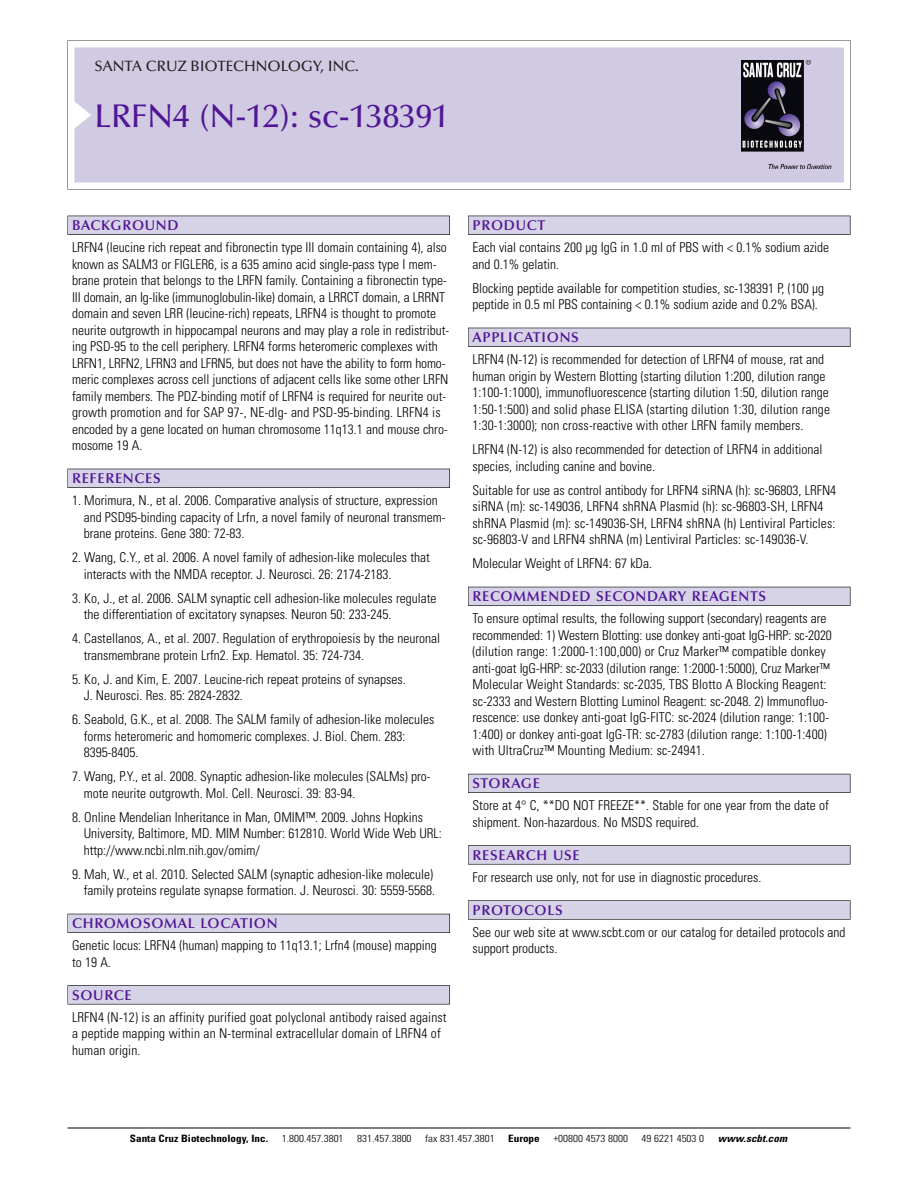
<style>
.page{position:relative;width:918px;height:1188px;background:#fff}
.page>*{position:absolute;margin:0;border:0;box-sizing:border-box;transform-origin:0 0}
.t1{font:500 33px "Optima";color:#511695}
.t2{font:500 15px "Optima";color:#231f20}
.t3{font:600 14.25px "Optima";letter-spacing:.05em;color:#511695}
.t4{font:300 condensed 13.5px/16.5px "Univers";color:#000}
.t5{font:300 condensed 10.2px "Univers";color:#000;scale:1.1 1}
.t6{font:700 condensed 10.2px "Univers";color:#000;scale:1.1 1}
.t7{font:italic 700 condensed 10.2px "Univers";letter-spacing:.005em;color:#000;scale:1.1 1}
</style>
<div class="page">
<svg style="left:68px;top:40px;width:783px;height:149px"></svg>
<div style="left:74px;top:47px;width:770px;height:135px;background:#d1cae3"></div>
<img style="left:741px;top:60px;width:90px;height:108px">
<div style="left:68px;top:216px;width:382px;height:19px;background:#525155"></div>
<div style="left:68px;top:216px;width:381px;height:18px;background:#d7d3e7"></div>
<div style="left:68px;top:469px;width:382px;height:19px;background:#515055"></div>
<div style="left:68px;top:469px;width:381px;height:18px;background:#d7d3e7"></div>
<div style="left:68px;top:914px;width:382px;height:19px;background:#525158"></div>
<div style="left:68px;top:914px;width:381px;height:18px;background:#d7d3e7"></div>
<div style="left:68px;top:985px;width:382px;height:19px;background:#575759"></div>
<div style="left:68px;top:986px;width:381px;height:18px;background:#d7d3e7"></div>
<div style="left:468px;top:216px;width:382px;height:19px;background:#525155"></div>
<div style="left:468px;top:216px;width:382px;height:18px;background:#d7d3e7"></div>
<div style="left:468px;top:328px;width:382px;height:19px;background:#515055"></div>
<div style="left:468px;top:328px;width:382px;height:18px;background:#d7d3e7"></div>
<div style="left:468px;top:587px;width:382px;height:19px;background:#525158"></div>
<div style="left:468px;top:587px;width:382px;height:18px;background:#d7d3e7"></div>
<div style="left:468px;top:774px;width:382px;height:19px;background:#54535a"></div>
<div style="left:468px;top:774px;width:382px;height:18px;background:#d7d3e7"></div>
<svg style="left:468px;top:845px;width:382px;height:20px"></svg>
<div style="left:468px;top:846px;width:382px;height:18px;background:#d7d3e7"></div>
<div style="left:468px;top:900px;width:382px;height:20px;background:#666667"></div>
<div style="left:468px;top:901px;width:382px;height:18px;background:#d7d3e7"></div>
<hr style="left:68px;top:1128px;width:782px;height:1px;background:#000">
<p class="t2" style="left:94px;top:61px;width:266px">SANTA CRUZ BIOTECHNOLOGY, INC.</p>
<h1 class="t1" style="left:94px;top:103px;width:356px">LRFN4 (N-12): sc-138391</h1>
<p class="t3" style="left:72px;top:219px;width:108px">BACKGROUND</p>
<p class="t4" style="left:72px;top:240px;width:379px">LRFN4 (leucine rich repeat and fibronectin type III domain containing 4), also known as SALM3 or FIGLER6, is a 635 amino acid single-pass type I mem&shy;brane protein that belongs to the LRFN family. Containing a fibronectin type-III domain, an Ig-like (immunoglobulin-like) domain, a LRRCT domain, a LRRNT domain and seven LRR (leucine-rich) repeats, LRFN4 is thought to promote neurite outgrowth in hippocampal neurons and may play a role in redistribut&shy;ing PSD-95 to the cell periphery. LRFN4 forms heteromeric complexes with LRFN1, LRFN2, LFRN3 and LFRN5, but does not have the ability to form homo&shy;meric complexes across cell junctions of adjacent cells like some other LRFN family members. The PDZ-binding motif of LRFN4 is required for neurite out&shy;growth promotion and for SAP 97-, NE-dlg- and PSD-95-binding. LRFN4 is encoded by a gene located on human chromosome 11q13.1 and mouse chro&shy;mosome 19 A.</p>
<p class="t3" style="left:72px;top:473px;width:90px">REFERENCES</p>
<p class="t4" style="left:84px;top:493px;width:363px;text-indent:-12px">1. Morimura, N., et al. 2006. Comparative analysis of structure, expression and PSD95-binding capacity of Lrfn, a novel family of neuronal transmem&shy;brane proteins. Gene 380: 72-83.</p>
<p class="t4" style="left:84px;top:550px;width:348px;text-indent:-12px">2. Wang, C.Y., et al. 2006. A novel family of adhesion-like molecules that interacts with the NMDA receptor. J. Neurosci. 26: 2174-2183.</p>
<p class="t4" style="left:84px;top:591px;width:354px;text-indent:-12px">3. Ko, J., et al. 2006. SALM synaptic cell adhesion-like molecules regulate the differentiation of excitatory synapses. Neuron 50: 233-245.</p>
<p class="t4" style="left:84px;top:631px;width:358px;text-indent:-12px">4. Castellanos, A., et al. 2007. Regulation of erythropoiesis by the neuronal transmembrane protein Lrfn2. Exp. Hematol. 35: 724-734.</p>
<p class="t4" style="left:84px;top:672px;width:324px;text-indent:-12px">5. Ko, J. and Kim, E. 2007. Leucine-rich repeat proteins of synapses.<br>J. Neurosci. Res. 85: 2824-2832.</p>
<p class="t4" style="left:84px;top:712px;width:352px;text-indent:-12px">6. Seabold, G.K., et al. 2008. The SALM family of adhesion-like molecules forms heteromeric and homomeric complexes. J. Biol. Chem. 283:<br>8395-8405.</p>
<p class="t4" style="left:84px;top:769px;width:348px;text-indent:-12px">7. Wang, P.Y., et al. 2008. Synaptic adhesion-like molecules (SALMs) pro&shy;mote neurite outgrowth. Mol. Cell. Neurosci. 39: 83-94.</p>
<p class="t4" style="left:84px;top:810px;width:360px;text-indent:-12px">8. Online Mendelian Inheritance in Man, OMIM™. 2009. Johns Hopkins<br>University, Baltimore, MD. MIM Number: 612810. World Wide Web URL: http://www.ncbi.nlm.nih.gov/omim/</p>
<p class="t4" style="left:72px;top:867px;width:365px;text-align:right">9. Mah, W., et al. 2010. Selected SALM (synaptic adhesion-like molecule) family proteins regulate synapse formation. J. Neurosci. 30: 5559-5568.</p>
<p class="t3" style="left:72px;top:918px;width:207px">CHROMOSOMAL LOCATION</p>
<p class="t4" style="left:72px;top:938px;width:366px">Genetic locus: LRFN4 (human) mapping to 11q13.1; Lrfn4 (mouse) mapping to 19 A.</p>
<p class="t3" style="left:72px;top:989px;width:61px">SOURCE</p>
<p class="t4" style="left:72px;top:1010px;width:376px">LRFN4 (N-12) is an affinity purified goat polyclonal antibody raised against a peptide mapping within an N-terminal extracellular domain of LRFN4 of human origin.</p>
<p class="t3" style="left:473px;top:219px;width:74px">PRODUCT</p>
<p class="t4" style="left:473px;top:240px;width:358px">Each vial contains 200 µg IgG in 1.0 ml of PBS with &lt; 0.1% sodium azide and 0.1% gelatin.</p>
<p class="t4" style="left:473px;top:281px;width:353px">Blocking peptide available for competition studies, sc-138391 P, (100 µg peptide in 0.5 ml PBS containing &lt; 0.1% sodium azide and 0.2% BSA).</p>
<p class="t3" style="left:473px;top:332px;width:108px">APPLICATIONS</p>
<p class="t4" style="left:473px;top:352px;width:359px">LRFN4 (N-12) is recommended for detection of LRFN4 of mouse, rat and human origin by Western Blotting (starting dilution 1:200, dilution range 1:100-1:1000), immunofluorescence (starting dilution 1:50, dilution range 1:50-1:500) and solid phase ELISA (starting dilution 1:30, dilution range 1:30-1:3000); non cross-reactive with other LRFN family members.</p>
<p class="t4" style="left:473px;top:442px;width:351px">LRFN4 (N-12) is also recommended for detection of LRFN4 in additional species, including canine and bovine.</p>
<p class="t4" style="left:473px;top:483px;width:365px">Suitable for use as control antibody for LRFN4 siRNA (h): sc-96803, LRFN4 siRNA (m): sc-149036, LRFN4 shRNA Plasmid (h): sc-96803-SH, LRFN4 shRNA Plasmid (m): sc-149036-SH, LRFN4 shRNA (h) Lentiviral Particles: sc-96803-V and LRFN4 shRNA (m) Lentiviral Particles: sc-149036-V.</p>
<p class="t4" style="left:473px;top:556px;width:181px">Molecular Weight of LRFN4: 67 kDa.</p>
<p class="t3" style="left:473px;top:591px;width:295px">RECOMMENDED SECONDARY REAGENTS</p>
<p class="t4" style="left:473px;top:611px;width:361px">To ensure optimal results, the following support (secondary) reagents are recommended: 1) Western Blotting: use donkey anti-goat IgG-HRP: sc-2020 (dilution range: 1:2000-1:100,000) or Cruz Marker™ compatible donkey anti-goat IgG-HRP: sc-2033 (dilution range: 1:2000-1:5000), Cruz Marker™ Molecular Weight Standards: sc-2035, TBS Blotto A Blocking Reagent: sc-2333 and Western Blotting Luminol Reagent: sc-2048. 2) Immunofluo&shy;rescence: use donkey anti-goat IgG-FITC: sc-2024 (dilution range: 1:100- 1:400) or donkey anti-goat IgG-TR: sc-2783 (dilution range: 1:100-1:400) with UltraCruz™ Mounting Medium: sc-24941.</p>
<p class="t3" style="left:473px;top:778px;width:69px">STORAGE</p>
<p class="t4" style="left:473px;top:798px;width:358px">Store at 4° C, **DO NOT FREEZE**. Stable for one year from the date of shipment. Non-hazardous. No MSDS required.</p>
<p class="t3" style="left:473px;top:849px;width:109px">RESEARCH USE</p>
<p class="t4" style="left:473px;top:870px;width:290px">For research use only, not for use in diagnostic procedures.</p>
<p class="t3" style="left:473px;top:904px;width:92px">PROTOCOLS</p>
<p class="t4" style="left:473px;top:925px;width:375px">See our web site at www.scbt.com or our catalog for detailed protocols and support products.</p>
<p class="t6" style="left:130px;top:1135px;width:127px">Santa Cruz Biotechnology, Inc.</p>
<p class="t5" style="left:282px;top:1135px;width:58px">1.800.457.3801</p>
<p class="t5" style="left:357px;top:1135px;width:51px">831.457.3800</p>
<p class="t5" style="left:425px;top:1135px;width:65px">fax 831.457.3801</p>
<p class="t6" style="left:508px;top:1135px;width:30px">Europe</p>
<p class="t5" style="left:553px;top:1135px;width:69px">+00800 4573 8000</p>
<p class="t5" style="left:642px;top:1135px;width:58px">49 6221 4503 0</p>
<p class="t7" style="left:718px;top:1135px;width:64px">www.scbt.com</p>
</div>
